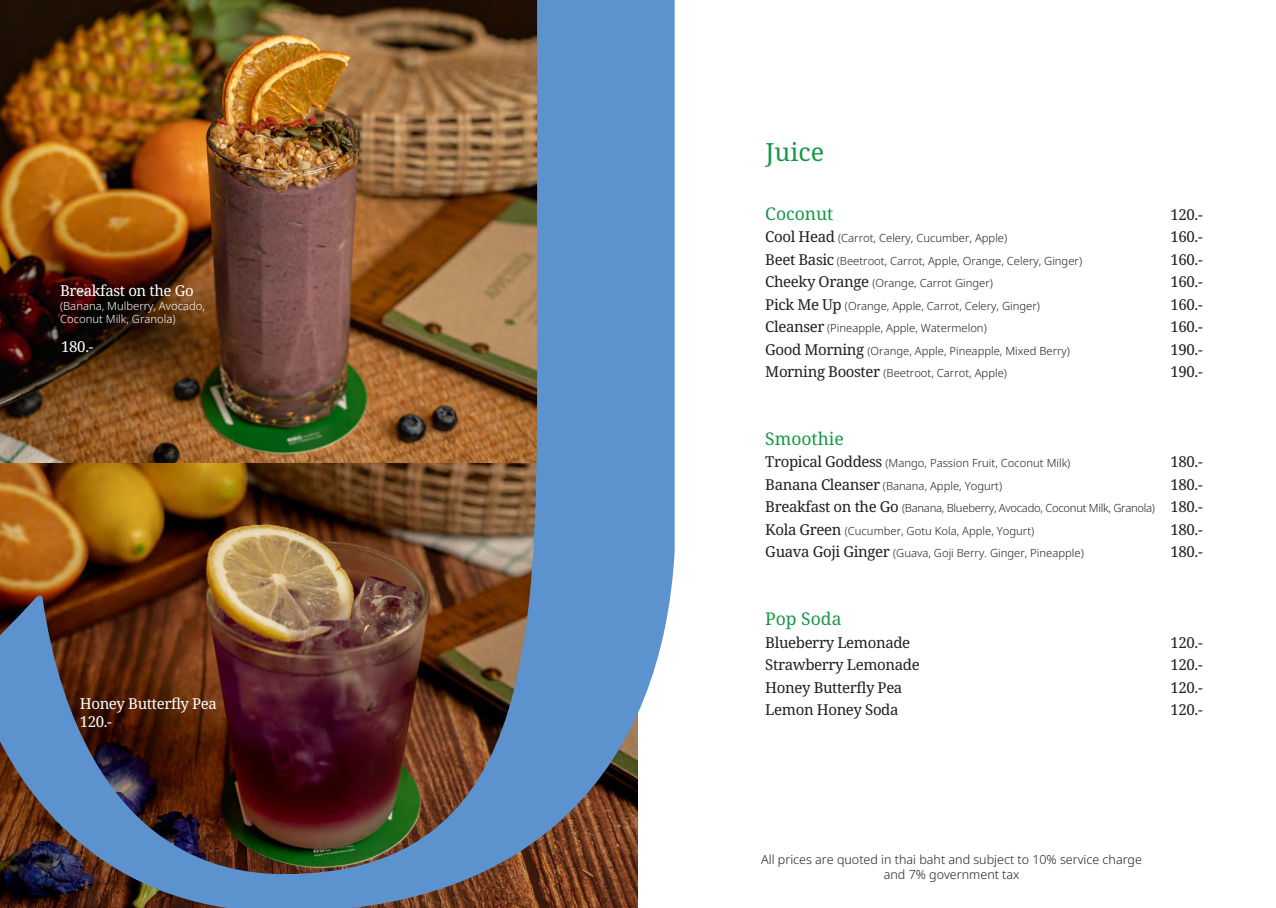
<style>
.page{position:relative;width:1276px;height:908px;background:#fff}
.page>*{position:absolute;margin:0;border:0;box-sizing:border-box;transform-origin:0 0}
.t1{font:25px "Noto Serif";color:#159847}
.t2{font:17.5px "Noto Serif";color:#159847}
.t3{font:15px "Noto Serif";letter-spacing:-.025em;color:#231f20}
.t4{font:15px/18px "Noto Serif";letter-spacing:-.025em;color:#fff}
.t5{font:300 12.5px/15px "Noto Sans";color:#231f20;text-align:center}
.t6{font:300 11.25px "Noto Sans";color:#231f20}
.t7{font:300 11.25px/22.5px "Noto Sans";letter-spacing:-.025em;color:#231f20}
.t8{font:300 11.25px/13.5px "Noto Sans";color:#fff}
.s1{font-family:"Noto Serif";font-weight:400;font-size:15px}
</style>
<div class="page">
<img style="left:0;top:0;width:674px;height:907px">
<h3 class="t4" style="left:60px;top:282px;width:135px">Breakfast on the Go</h3>
<p class="t8" style="left:60px;top:299px;width:146px">(Banana, Mulberry, Avocado,<br>Coconut Milk, Granola)</p>
<h3 class="t4" style="left:61px;top:338px;width:34px">180.-</h3>
<h3 class="t4" style="left:80px;top:695px;width:139px">Honey Butterfly Pea<br>120.-</h3>
<h1 class="t1" style="left:765px;top:135px;width:60px">Juice</h1>
<h2 class="t2" style="left:765px;top:201px;width:70px">Coconut</h2>
<h3 class="t3" style="left:1170px;top:204px;width:34px">120.-</h3>
<p class="t6" style="left:765px;top:230px;width:243px"><span class="s1">Cool Head</span> (Carrot, Celery, Cucumber, Apple)</p>
<h3 class="t3" style="left:1170px;top:226px;width:34px">160.-</h3>
<p class="t6" style="left:765px;top:252px;width:318px"><span class="s1">Beet Basic</span> (Beetroot, Carrot, Apple, Orange, Celery, Ginger)</p>
<h3 class="t3" style="left:1170px;top:249px;width:34px">160.-</h3>
<p class="t6" style="left:765px;top:275px;width:229px"><span class="s1">Cheeky Orange</span> (Orange, Carrot Ginger)</p>
<h3 class="t3" style="left:1170px;top:271px;width:34px">160.-</h3>
<p class="t6" style="left:765px;top:297px;width:276px"><span class="s1">Pick Me Up</span> (Orange, Apple, Carrot, Celery, Ginger)</p>
<h3 class="t3" style="left:1170px;top:294px;width:34px">160.-</h3>
<p class="t6" style="left:765px;top:320px;width:223px"><span class="s1">Cleanser</span> (Pineapple, Apple, Watermelon)</p>
<h3 class="t3" style="left:1170px;top:316px;width:34px">160.-</h3>
<p class="t6" style="left:765px;top:342px;width:306px"><span class="s1">Good Morning</span> (Orange, Apple, Pineapple, Mixed Berry)</p>
<h3 class="t3" style="left:1170px;top:339px;width:34px">190.-</h3>
<p class="t6" style="left:765px;top:365px;width:243px"><span class="s1">Morning Booster</span> (Beetroot, Carrot, Apple)</p>
<h3 class="t3" style="left:1170px;top:361px;width:34px">190.-</h3>
<h2 class="t2" style="left:765px;top:426px;width:80px">Smoothie</h2>
<p class="t6" style="left:765px;top:455px;width:306px"><span class="s1">Tropical Goddess</span> (Mango, Passion Fruit, Coconut Milk)</p>
<h3 class="t3" style="left:1170px;top:451px;width:34px">180.-</h3>
<p class="t6" style="left:765px;top:477px;width:238px"><span class="s1">Banana Cleanser</span> (Banana, Apple, Yogurt)</p>
<h3 class="t3" style="left:1170px;top:474px;width:34px">180.-</h3>
<p class="t7" style="left:765px;top:497px;width:439px"><span class="s1">Breakfast on the Go</span> (Banana, Blueberry, Avocado, Coconut Milk, Granola) <span class="s1">180.-<br>Kola Green</span> (Cucumber, Gotu Kola, Apple, Yogurt)</p>
<h3 class="t3" style="left:1170px;top:519px;width:34px">180.-</h3>
<p class="t6" style="left:765px;top:545px;width:320px"><span class="s1">Guava Goji Ginger</span> (Guava, Goji Berry. Ginger, Pineapple)</p>
<h3 class="t3" style="left:1170px;top:541px;width:34px">180.-</h3>
<h2 class="t2" style="left:765px;top:606px;width:78px">Pop Soda</h2>
<h3 class="t3" style="left:765px;top:631px;width:146px">Blueberry Lemonade</h3>
<h3 class="t3" style="left:1170px;top:631px;width:34px">120.-</h3>
<h3 class="t3" style="left:765px;top:654px;width:156px">Strawberry Lemonade</h3>
<h3 class="t3" style="left:1170px;top:654px;width:34px">120.-</h3>
<h3 class="t3" style="left:765px;top:676px;width:139px">Honey Butterfly Pea</h3>
<h3 class="t3" style="left:1170px;top:676px;width:34px">120.-</h3>
<h3 class="t3" style="left:765px;top:699px;width:135px">Lemon Honey Soda</h3>
<h3 class="t3" style="left:1170px;top:699px;width:34px">120.-</h3>
<p class="t5" style="left:761px;top:851px;width:382px">All prices are quoted in thai baht and subject to 10% service charge and 7% government tax</p>
</div>
